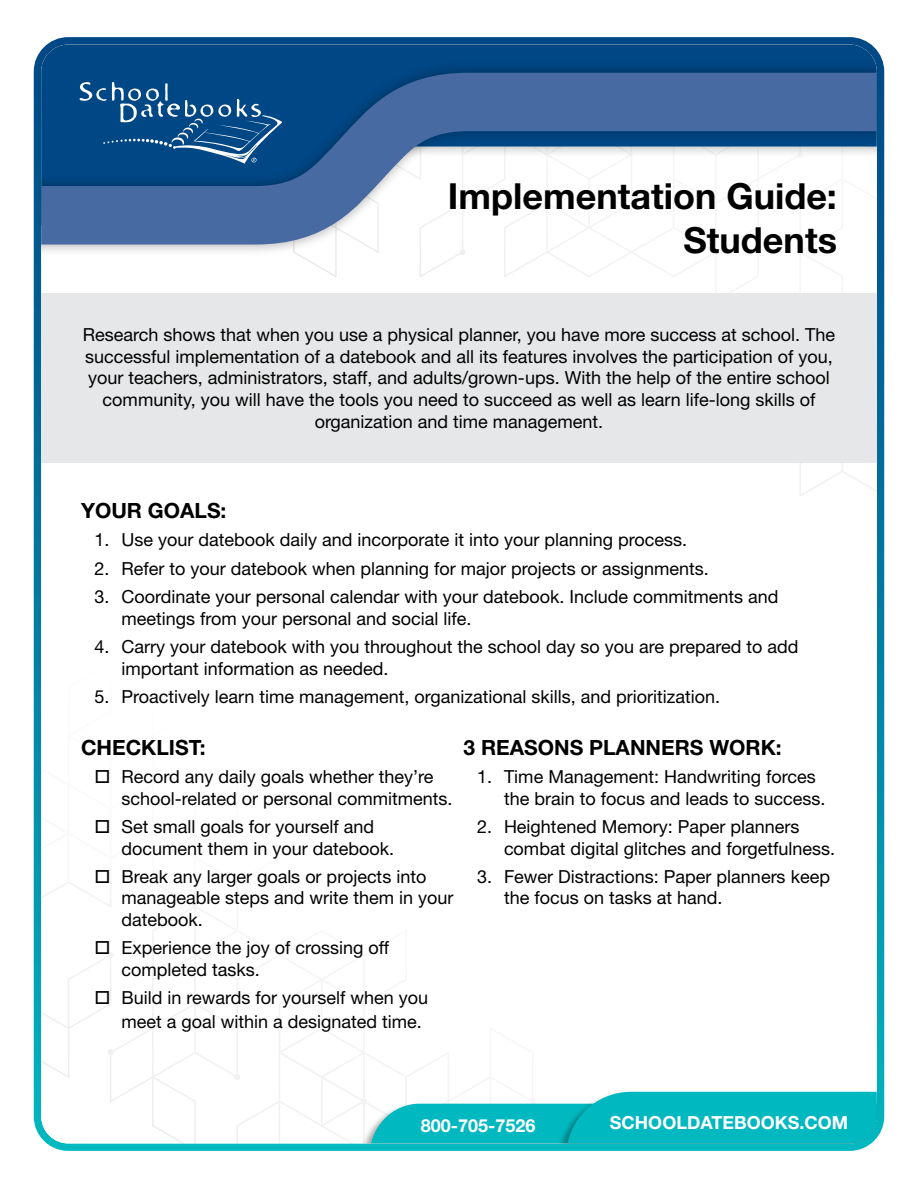
<style>
.page{position:relative;width:918px;height:1188px;background:#fff}
.page>*{position:absolute;margin:0;border:0;box-sizing:border-box;transform-origin:0 0}
.t1{font:700 36px/43.2px "Helvetica Neue LT Std";color:#000;text-align:right}
.t2{font:700 21px "Helvetica Neue LT Std";color:#000}
.t3{font:18px/21.6px "Helvetica Neue LT Std";color:#000}
.t4{font:700 18px "Helvetica Neue LT Std";color:#fff}
</style>
<div class="page">
<div style="left:34px;top:37px;width:850px;height:1114px;border:15px solid #fff;border-radius:27px"></div>
<div style="left:41px;top:385px;width:836px;height:758px;background:#fff"></div>
<svg style="left:41px;top:883px;width:450px;height:260px"></svg>
<div style="left:41px;top:133px;width:836px;height:750px;background:#fff"></div>
<svg style="left:41px;top:45px;width:836px;height:229px"></svg>
<svg style="left:80px;top:82px;width:202px;height:82px;background:#1b5b92"></svg>
<div style="left:357px;top:1103px;width:520px;height:40px;background:#000;opacity:.35"></div>
<svg style="left:370px;top:1092px;width:507px;height:51px;background:#20c1c7"></svg>
<div style="left:41px;top:293px;width:836px;height:170px;background:#e6e7e8"></div>
<svg style="left:96px;top:941px;width:13px;height:13px"></svg>
<svg style="left:96px;top:991px;width:13px;height:13px"></svg>
<h1 class="t1" style="left:448px;top:174px;width:391px">Implementation Guide:<br>Students</h1>
<p class="t3" style="left:83px;top:324px;width:754px;text-align:center">Research shows that when you use a physical planner, you have more success at school. The successful implementation of a datebook and all its features involves the participation of you, your teachers, administrators, staff, and adults/grown-ups. With the help of the entire school community, you will have the tools you need to succeed as well as learn life-long skills of organization and time management.</p>
<p class="t2" style="left:81px;top:497px;width:147px">YOUR GOALS:</p>
<p class="t3" style="left:94px;top:529px;width:594px">1. Use your datebook daily and incorporate it into your planning process.</p>
<p class="t3" style="left:94px;top:557px;width:616px">2. Refer to your datebook when planning for major projects or assignments.</p>
<p class="t3" style="left:122px;top:586px;width:659px;text-indent:-27px">3. Coordinate your personal calendar with your datebook. Include commitments and meetings from your personal and social life.</p>
<p class="t3" style="left:122px;top:635px;width:679px;text-indent:-27px">4. Carry your datebook with you throughout the school day so you are prepared to add important information as needed.</p>
<p class="t3" style="left:94px;top:685px;width:627px">5. Proactively learn time management, organizational skills, and prioritization.</p>
<p class="t2" style="left:81px;top:734px;width:126px">CHECKLIST:</p>
<p class="t3" style="left:122px;top:766px;width:333px">Record any daily goals whether they’re school-related or personal commitments.</p>
<p class="t3" style="left:122px;top:815px;width:274px">Set small goals for yourself and document them in your datebook.</p>
<p class="t3" style="left:122px;top:865px;width:334px">Break any larger goals or projects into manageable steps and write them in your datebook.</p>
<p class="t3" style="left:122px;top:937px;width:269px">Experience the joy of crossing off completed tasks.</p>
<p class="t3" style="left:122px;top:986px;width:308px;line-height:23.4px">Build in rewards for yourself when you meet a goal within a designated time.</p>
<p class="t2" style="left:464px;top:734px;width:320px">3 REASONS PLANNERS WORK:</p>
<p class="t3" style="left:504px;top:766px;width:323px;text-indent:-27px">1. Time Management: Handwriting forces the brain to focus and leads to success.</p>
<p class="t3" style="left:504px;top:815px;width:333px;text-indent:-27px">2. Heightened Memory: Paper planners combat digital glitches and forgetfulness.</p>
<p class="t3" style="left:504px;top:865px;width:328px;text-indent:-27px">3. Fewer Distractions: Paper planners keep the focus on tasks at hand.</p>
<p class="t4" style="left:421px;top:1114px;width:116px">800-705-7526</p>
<p class="t4" style="left:610px;top:1111px;width:240px">SCHOOLDATEBOOKS.COM</p>
</div>
